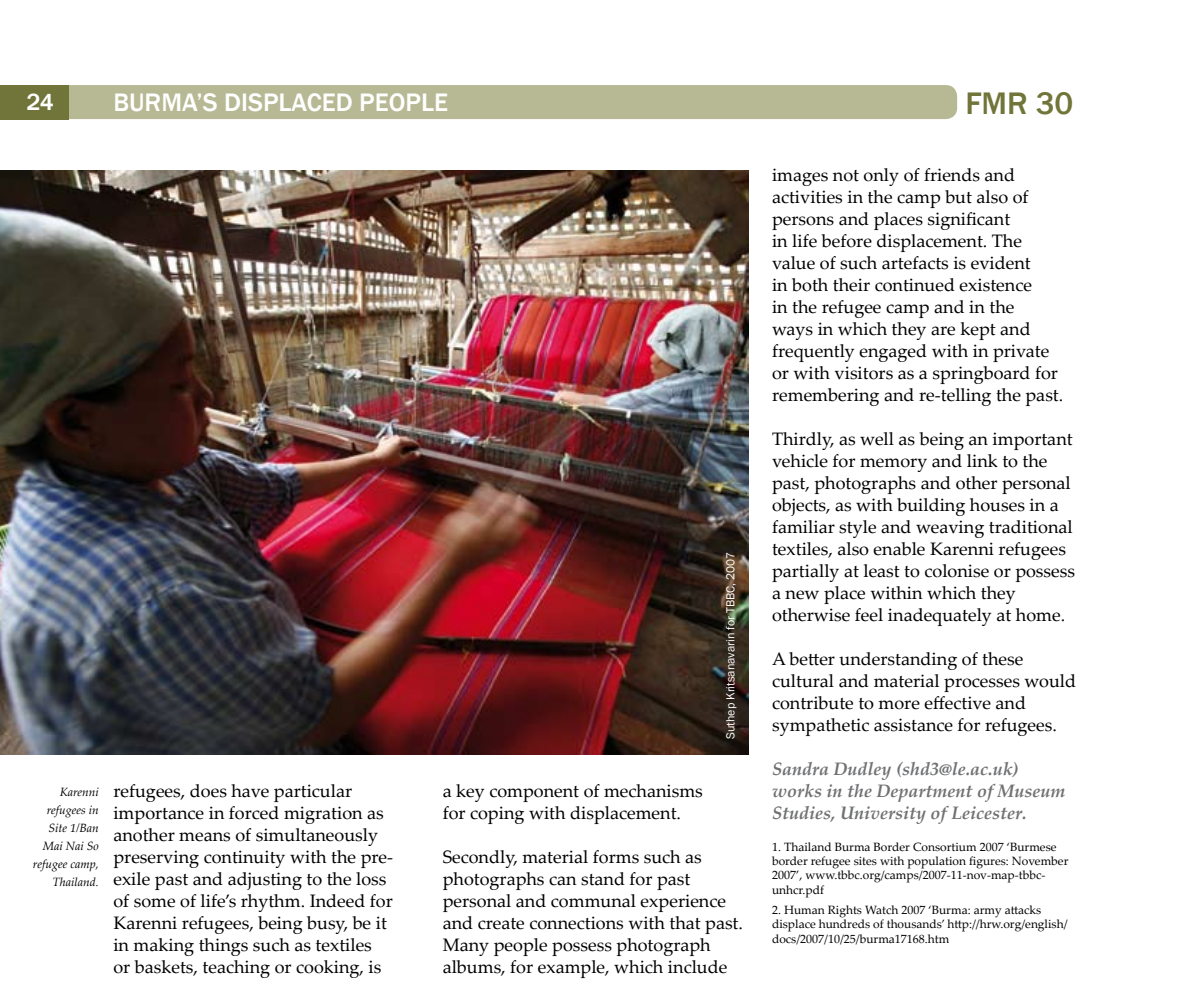
<style>
.page{position:relative;width:1190px;height:1007px;background:#fff}
.page>*{position:absolute;margin:0;border:0;box-sizing:border-box;transform-origin:0 0}
.t1{font:500 32px "Franklin Gothic";color:#717539}
.t2{font:500 26px "Franklin Gothic";color:#fff}
.t3{font:500 24px "Franklin Gothic";color:#fff}
.t4{font:18px/22px "Palatino Linotype";color:#000}
.t5{font:italic 700 18px/22px "Palatino Linotype";color:#707173}
.t6{font:12px/14.4px "Palatino Linotype";color:#000}
.t7{font:italic 12px/18px "Palatino Linotype";color:#000;text-align:right}
.t8{font:12px "Franklin Gothic";color:#fff}
</style>
<div class="page">
<div style="left:68px;top:85px;width:889px;height:34px;background:#b6b993"></div>
<div style="left:0;top:85px;width:68px;height:34px;background:#717539"></div>
<img style="left:0;top:170px;width:748px;height:584px">
<h3 class="t3" style="left:26px;top:87px;width:27px">24</h3>
<h2 class="t2" style="left:113px;top:86px;width:34px">BURMA</h2>
<h2 class="t2" style="left:197px;top:86px;width:42px">’S DISP</h2>
<h2 class="t2" style="left:279px;top:86px;width:29px">LACED</h2>
<h2 class="t2" style="left:359px;top:86px;width:16px">PEOP</h2>
<h2 class="t2" style="left:421px;top:86px;width:26px">LE</h2>
<h1 class="t1" style="left:965px;top:84px;width:109px">FMR 30</h1>
<p class="t8" style="left:723px;top:739px;width:188px;rotate:-90deg">Suthep Kritsanavarin for TBBC, 2007</p>
<p class="t7" style="left:33px;top:782px;width:68px">Karenni refugees in<br>Site 1/Ban<br>Mai Nai So refugee camp,<br>Thailand.</p>
<p class="t4" style="left:113px;top:779px;width:281px">refugees, does have particular importance in forced migration as another means of simultaneously preserving continuity with the pre&shy;exile past and adjusting to the loss of some of life’s rhythm. Indeed for Karenni refugees, being busy, be it in making things such as textiles or baskets, teaching or cooking, is</p>
<p class="t4" style="left:443px;top:779px;width:262px">a key component of mechanisms for coping with displacement.</p>
<p class="t4" style="left:443px;top:845px;width:302px">Secondly, material forms such as photographs can stand for past personal and communal experience and create connections with that past.<br>Many people possess photograph albums, for example, which include</p>
<p class="t4" style="left:772px;top:163px;width:293px">images not only of friends and activities in the camp but also of persons and places significant<br>in life before displacement. The value of such artefacts is evident<br>in both their continued existence<br>in the refugee camp and in the<br>ways in which they are kept and frequently engaged with in private or with visitors as a springboard for remembering and re-telling the past.</p>
<p class="t4" style="left:772px;top:427px;width:305px">Thirdly, as well as being an important vehicle for memory and link to the past, photographs and other personal objects, as with building houses in a familiar style and weaving traditional textiles, also enable Karenni refugees partially at least to colonise or possess a new place within which they otherwise feel inadequately at home.</p>
<p class="t4" style="left:772px;top:647px;width:306px">A better understanding of these cultural and material processes would contribute to more effective and sympathetic assistance for refugees.</p>
<p class="t5" style="left:772px;top:757px;width:295px">Sandra Dudley (shd3@le.ac.uk) works in the Department of Museum<br>Studies, University of Leicester.</p>
<p class="t6" style="left:772px;top:838px;width:298px">1. Thailand Burma Border Consortium 2007 ‘Burmese border refugee sites with population figures: November 2007’, www.tbbc.org/camps/2007-11-nov-map-tbbc&shy;unhcr.pdf</p>
<p class="t6" style="left:772px;top:902px;width:297px">2. Human Rights Watch 2007 ‘Burma: army attacks displace hundreds of thousands’ http://hrw.org/english/ docs/2007/10/25/burma17168.htm</p>
</div>
